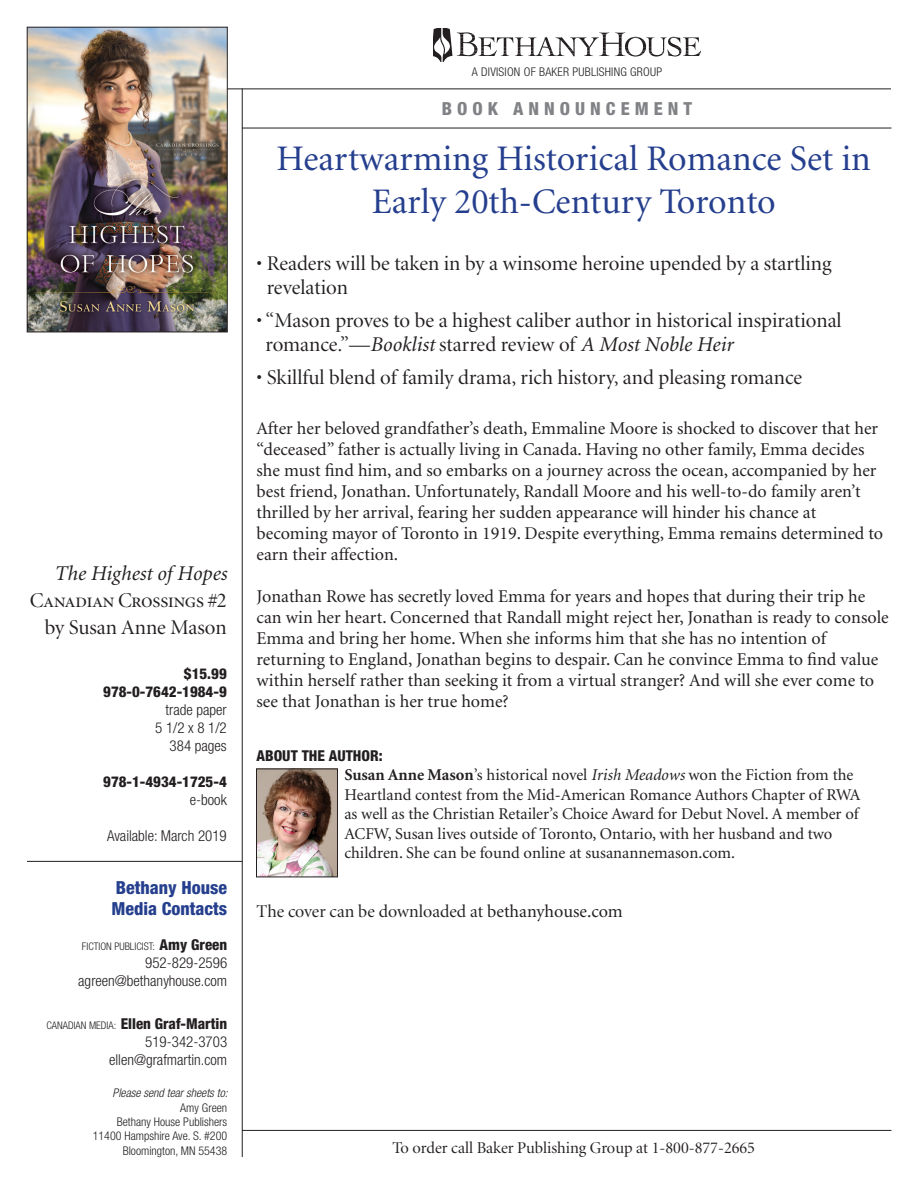
<style>
.page{position:relative;width:918px;height:1188px;background:#fff}
.page>*{position:absolute;margin:0;border:0;box-sizing:border-box;transform-origin:0 0}
.Head_1{font:36px "Minion";color:#253f8e}
.Bullet_Points{font:21px/24px "Minion Display";color:#231f20}
.Book_ID{font:21px "Minion Display Regular SC";letter-spacing:-.03em;color:#231f20}
.Book_ID-2{font:italic 21px "Minion";color:#231f20}
.Book_ID-3{font:21px "Minion Display";color:#231f20}
.Body_text{font:18px/21px "Minion";color:#231f20}
.Body_text-2{font:18px "Minion Display";color:#231f20}
.t1{font:800 condensed 18px "Helvetica Neue";color:#253f8e}
.t2{font:800 condensed 18px "Helvetica Neue";letter-spacing:.28em;color:#808285}
.About_the_Author_Tex{font:16.5px/19.5px "Minion";color:#231f20}
.t3{font:16.5px "Minion Display";color:#231f20}
.Book_ID-4{font:300 condensed 15px "Helvetica Neue";color:#231f20}
.Book_ID-5{font:800 condensed 15px "Helvetica Neue";color:#231f20}
.About_the_Author_Hea{font:800 condensed 15px "Helvetica Neue";color:#231f20}
.t4{font:300 condensed 12px "Helvetica Neue";color:#231f20}
.t5{font:300 condensed 12px "Helvetica Neue";letter-spacing:.02em;color:#231f20}
.t6{font:italic 300 condensed 12px "Helvetica Neue";color:#231f20}
.t7{font:300 condensed 10.5px "Helvetica Neue";color:#231f20}
.s1{font-family:"Minion Display"}
.s2{font-weight:800;font-size:15px}
.s3{font-weight:300;font-size:10.5px}
.s4{font-family:"Minion";font-style:italic}
.s5{font-weight:700}
.s6{font-style:italic}
.s7{font-family:"Minion"}
</style>
<div class="page">
<svg style="left:434px;top:28px;width:266px;height:34px"></svg>
<hr style="left:242px;top:1130px;width:649px;height:1px;background:#231f20">
<hr style="left:27px;top:861px;width:215px;height:1px;background:#231f20">
<hr style="left:242px;top:89px;width:1px;height:1068px;background:#231f20">
<hr style="left:242px;top:128px;width:649px;height:1px;background:#231f20">
<hr style="left:27px;top:89px;width:864px;height:1px;background:#231f20">
<img style="left:258px;top:771px;width:78px;height:104px">
<div style="left:256px;top:769px;width:82px;height:108px;border:1px solid #231f20"></div>
<img style="left:29px;top:29px;width:196px;height:301px">
<div style="left:27px;top:27px;width:200px;height:305px;border:1px solid #231f20"></div>
<p class="Book_ID-2" style="left:54px;top:563px;width:174px">The Highest of Hopes</p>
<p class="Book_ID" style="left:30px;top:590px;width:198px">Canadian Crossings <span class="s1">#2</span></p>
<p class="Book_ID-3" style="left:45px;top:617px;width:184px">by Susan Anne Mason</p>
<p class="Book_ID-5" style="left:184px;top:664px;width:44px">$15.99</p>
<p class="Book_ID-5" style="left:103px;top:682px;width:125px">978-0-7642-1984-9</p>
<p class="Book_ID-4" style="left:166px;top:701px;width:63px">trade paper</p>
<p class="Book_ID-4" style="left:155px;top:719px;width:73px">5 1/2 x 8 1/2</p>
<p class="Book_ID-4" style="left:170px;top:737px;width:59px">384 pages</p>
<p class="Book_ID-5" style="left:103px;top:772px;width:125px">978-1-4934-1725-4</p>
<p class="Book_ID-4" style="left:190px;top:791px;width:38px">e-book</p>
<p class="Book_ID-4" style="left:107px;top:827px;width:121px">Available: March 2019</p>
<p class="t1" style="left:116px;top:876px;width:113px">Bethany House</p>
<p class="t1" style="left:112px;top:898px;width:117px">Media Contacts</p>
<p class="t7" style="left:82px;top:940px;width:147px">FICTION PUBLICIST: <span class="s2">Amy Green</span></p>
<p class="Book_ID-4" style="left:145px;top:954px;width:83px">952-829-2596</p>
<p class="Book_ID-4" style="left:78px;top:972px;width:151px">agreen@bethanyhouse.com</p>
<p class="Book_ID-5" style="left:46px;top:1014px;width:182px"><span class="s3">CANADIAN MEDIA:</span> Ellen Graf-Martin</p>
<p class="Book_ID-4" style="left:145px;top:1033px;width:83px">519-342-3703</p>
<p class="Book_ID-4" style="left:109px;top:1051px;width:120px">ellen@grafmartin.com</p>
<p class="t6" style="left:113px;top:1086px;width:117px">Please send tear sheets to:</p>
<p class="t4" style="left:180px;top:1100px;width:48px">Amy Green</p>
<p class="t4" style="left:117px;top:1115px;width:112px">Bethany House Publishers</p>
<p class="t4" style="left:93px;top:1129px;width:136px">11400 Hampshire Ave. S. #200</p>
<p class="t4" style="left:123px;top:1144px;width:106px">Bloomington, MN 55438</p>
<p class="t5" style="left:472px;top:65px;width:192px">A DIVISION OF BAKER PUBLISHING GROUP</p>
<p class="t2" style="left:442px;top:97px;width:252px">BOOK ANNOUNCEMENT</p>
<p class="Head_1" style="left:277px;top:141px;width:596px">Heartwarming Historical Romance Set in</p>
<p class="Head_1" style="left:372px;top:184px;width:405px">Early 20th-Century Toronto</p>
<p class="Bullet_Points" style="left:267px;top:252px;width:566px;text-indent:-10px">• Readers will be taken in by a winsome heroine upended by a startling revelation</p>
<p class="Bullet_Points" style="left:266px;top:309px;width:578px;text-indent:-9px">• “Mason proves to be a highest caliber author in historical inspirational romance.”—<span class="s4">Booklist</span> starred review of <span class="s4">A Most Noble Heir</span></p>
<p class="Bullet_Points" style="left:256px;top:366px;width:547px">• Skillful blend of family drama, rich history, and pleasing romance</p>
<p class="Body_text" style="left:256px;top:418px;width:623px">After her beloved grandfather’s death, Emmaline Moore is shocked to discover that her “deceased” father is actually living in Canada. Having no other family, Emma decides she must find him, and so embarks on a journey across the ocean, accompanied by her best friend, Jonathan. Unfortunately, Randall Moore and his well-to-do family aren’t thrilled by her arrival, fearing her sudden appearance will hinder his chance at</p>
<p class="Body_text" style="left:256px;top:523px;width:628px">becoming mayor of Toronto in 1919. Despite everything, Emma remains determined to earn their affection.</p>
<p class="Body_text" style="left:256px;top:586px;width:634px">Jonathan Rowe has secretly loved Emma for years and hopes that during their trip he can win her heart. Concerned that Randall might reject her, Jonathan is ready to console Emma and bring her home. When she informs him that she has no intention of returning to England, Jonathan begins to despair. Can he convince Emma to find value within herself rather than seeking it from a virtual stranger? And will she ever come to see that Jonathan is her true home?</p>
<p class="About_the_Author_Hea" style="left:256px;top:746px;width:128px">ABOUT THE AUTHOR:</p>
<p class="About_the_Author_Tex" style="left:344px;top:766px;width:518px"><span class="s5">Susan Anne Mason</span>’s historical novel <span class="s6">Irish Meadows</span> won the Fiction from the Heartland contest from the Mid-American Romance Authors Chapter of RWA as well as the Christian Retailer’s Choice Award for Debut Novel. A member of ACFW, Susan lives outside of Toronto, Ontario, with her husband and two children. She can be found online at susanannemason.com.</p>
<p class="Body_text-2" style="left:256px;top:902px;width:368px">The cover can be downloaded at <span class="s7">bethanyhouse.com</span></p>
<p class="t3" style="left:392px;top:1140px;width:364px">To order call Baker Publishing Group at 1-800-877-2665</p>
</div>
